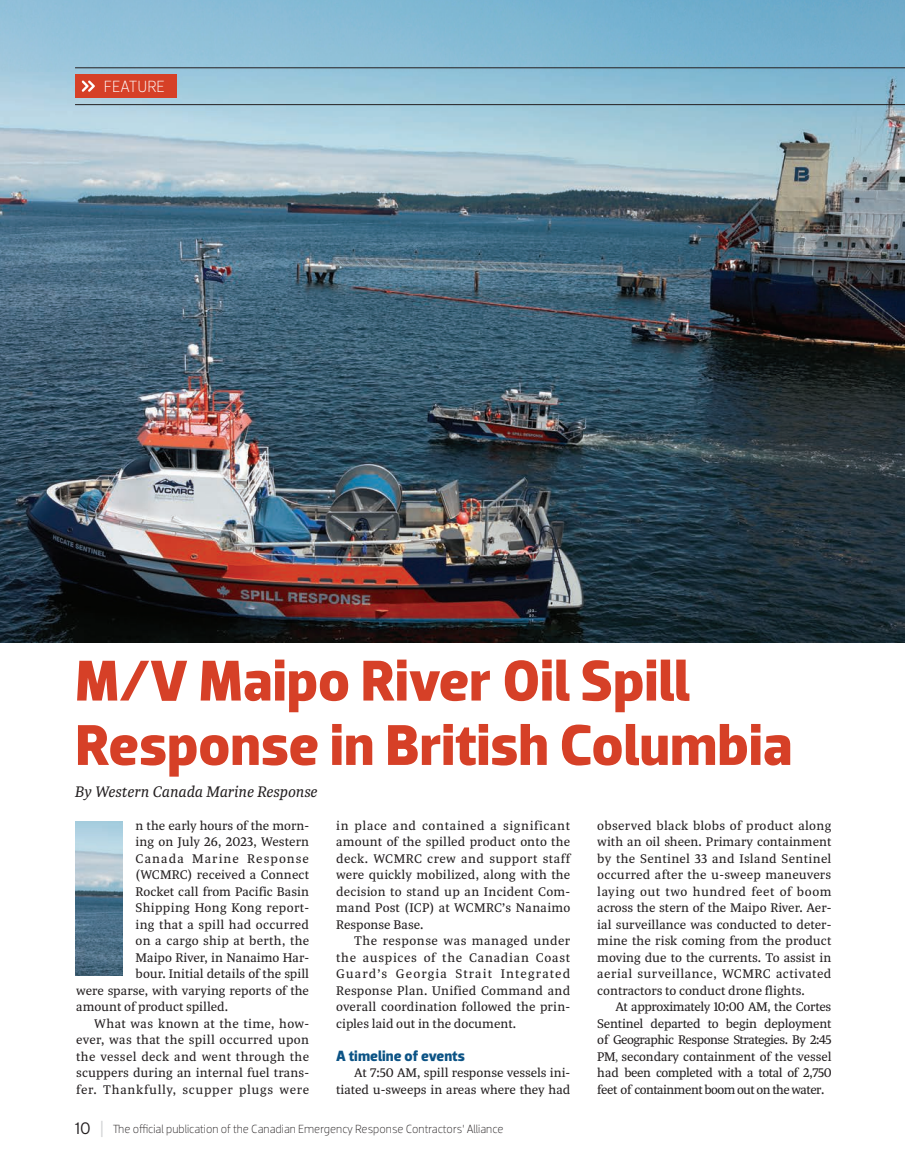
<style>
.page{position:relative;width:905px;height:1175px;background:#fff}
.page>*{position:absolute;margin:0;border:0;box-sizing:border-box;transform-origin:0 0}
.Headlines{font:700 58.5px/64.3px "Dobra";color:#d64027}
.Byline{font:italic 16.5px "Tasman";letter-spacing:-.005em;color:#231f20}
.t1{font:300 16.5px "Dobra";color:#fff}
.Subhead{font:700 15px "Dobra";color:#0c5385}
.t2{font:13.5px/16.5px "Tasman";color:#231f20;text-align:justify}
.t3{font:13.5px "Tasman";letter-spacing:.02em;color:#231f20}
.t4{font:13.5px "Tasman";letter-spacing:-.04em;color:#231f20}
.t5{font:13.5px "Tasman";letter-spacing:.035em;color:#231f20}
.t6{font:13.5px "Tasman";letter-spacing:-.02em;color:#231f20}
.t7{font:13.5px "Tasman";letter-spacing:-.035em;color:#231f20}
.t8{font:13.5px "Tasman";letter-spacing:.025em;color:#231f20}
.t9{font:13.5px "Tasman";letter-spacing:-.03em;color:#231f20}
.t10{font:13.5px "Tasman";letter-spacing:.075em;color:#231f20}
.t11{font:300 12px "Dobra";color:#231f20}
.s1{font-family:"Interstate";font-size:16.5px}
.s2{font-family:"Interstate";font-size:16.5px;color:#d1d2d4}
.s3{font-family:"Minion Pro"}
</style>
<div class="page">
<img style="left:0;top:72px;width:904px;height:571px">
<img style="left:0;top:0;width:904px;height:72px">
<hr style="left:75px;top:68px;width:829px;height:1px;background:#231f20">
<hr style="left:75px;top:104px;width:829px;height:1px;background:#231f20">
<div style="left:75px;top:74px;width:102px;height:24px;background:#d64027"></div>
<svg style="left:82px;top:80px;width:13px;height:12px"></svg>
<img style="left:75px;top:821px;width:48px;height:154px">
<p class="t1" style="left:104px;top:76px;width:63px">FEATURE</p>
<p class="Headlines" style="left:75px;top:649px;width:719px">M/V Maipo River Oil Spill<br>Response in British Columbia</p>
<p class="Byline" style="left:75px;top:781px;width:244px">By Western Canada Marine Response</p>
<p class="t2" style="left:136px;top:817px;width:175px">n the early hours of the morn-</p>
<p class="t2" style="left:136px;top:833px;width:175px">ing on July 26, 2023, Western</p>
<p class="t10" style="left:136px;top:849px;width:175px">Canada Marine Response</p>
<p class="t2" style="left:136px;top:866px;width:175px">(WCMRC) received a Connect</p>
<p class="t2" style="left:136px;top:883px;width:175px">Rocket call from Pacific Basin</p>
<p class="t3" style="left:136px;top:899px;width:175px">Shipping Hong Kong report-</p>
<p class="t3" style="left:136px;top:915px;width:175px">ing that a spill had occurred</p>
<p class="t3" style="left:136px;top:932px;width:175px">on a cargo ship at berth, the</p>
<p class="t2" style="left:136px;top:949px;width:175px">Maipo River, in Nanaimo Har-</p>
<p class="t2" style="left:136px;top:965px;width:175px">bour. Initial details of the spill</p>
<p class="t2" style="left:76px;top:982px;width:234px">were sparse, with varying reports of the</p>
<p class="t2" style="left:76px;top:998px;width:153px">amount of product spilled.</p>
<p class="t2" style="left:76px;top:1015px;width:234px;text-indent:18px">What was known at the time, how&shy;ever, was that the spill occurred upon the vessel deck and went through the scuppers during an internal fuel trans&shy;fer. Thankfully, scupper plugs were</p>
<p class="t2" style="left:336px;top:817px;width:236px">in place and contained a significant amount of the spilled product onto the deck. WCMRC crew and support staff were quickly mobilized, along with the decision to stand up an Incident Com&shy;mand Post (ICP) at WCMRC’s Nanaimo Response Base.</p>
<p class="t2" style="left:336px;top:932px;width:236px;text-indent:18px">The response was managed under the auspices of the Canadian Coast Guard’s Georgia Strait Integrated Response Plan. Unified Command and overall coordination followed the prin&shy;ciples laid out in the document.</p>
<p class="Subhead" style="left:336px;top:1047px;width:130px">A timeline of events</p>
<p class="t2" style="left:336px;top:1064px;width:236px;text-align:right">At 7:50 AM, spill response vessels ini&shy;tiated u-sweeps in areas where they had</p>
<p class="t11" style="left:75px;top:1121px;width:430px"><span class="s1">10</span> <span class="s2">|</span> The official publication of the Canadian Emergency Response Contractors’ Alliance</p>
<p class="t3" style="left:597px;top:816px;width:235px">observed black blobs of product along</p>
<p class="t2" style="left:597px;top:833px;width:235px">with an oil sheen. Primary containment</p>
<p class="t8" style="left:597px;top:849px;width:236px">by the Sentinel 33 and Island Sentinel</p>
<p class="t2" style="left:597px;top:866px;width:235px">occurred after the u-sweep maneuvers</p>
<p class="t5" style="left:597px;top:882px;width:236px">laying out two hundred feet of boom</p>
<p class="t2" style="left:597px;top:899px;width:235px">across the stern of the Maipo River. Aer-</p>
<p class="t2" style="left:597px;top:916px;width:235px">ial surveillance was conducted to deter-</p>
<p class="t2" style="left:597px;top:932px;width:235px">mine the risk coming from the product</p>
<p class="t2" style="left:597px;top:949px;width:235px">moving due to the currents. To assist in</p>
<p class="t5" style="left:597px;top:965px;width:236px">aerial surveillance, WCMRC activated</p>
<p class="t2" style="left:597px;top:982px;width:209px">contractors to conduct drone flights.</p>
<p class="t9" style="left:615px;top:998px;width:217px">At approximately 10:00 AM, the Cortes</p>
<p class="t6" style="left:597px;top:1014px;width:236px">Sentinel departed to begin deployment</p>
<p class="t4" style="left:597px;top:1031px;width:236px">of Geographic Response Strategies. By 2:45</p>
<p class="t2" style="left:597px;top:1047px;width:236px">PM<span class="s3">,</span> secondary containment of the vessel</p>
<p class="t7" style="left:597px;top:1064px;width:236px">had been completed with a total of 2,750</p>
<p class="t4" style="left:597px;top:1080px;width:228px">feet of containment boom out on the water.</p>
</div>
